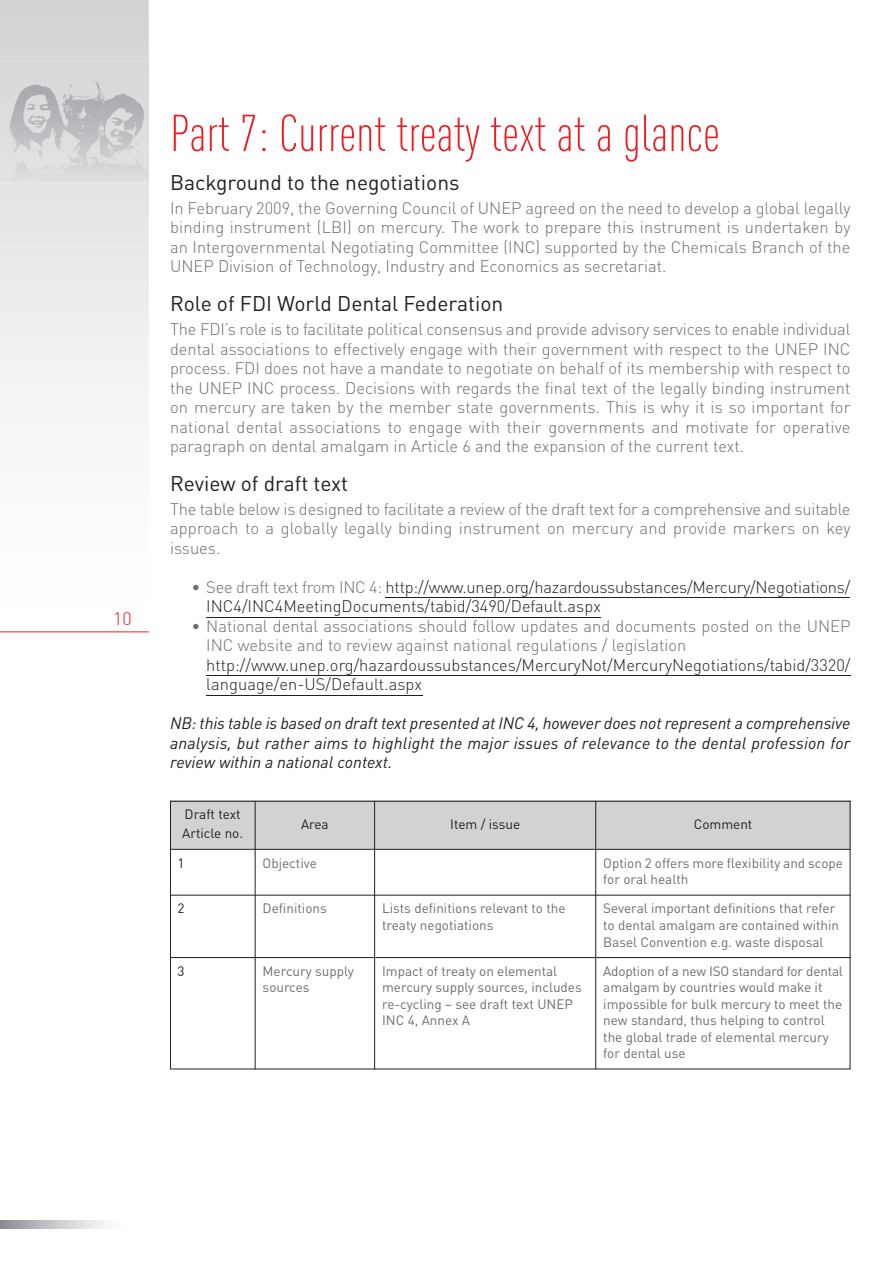
<style>
.page{position:relative;width:893px;height:1263px;background:#fff}
.page>*{position:absolute;margin:0;border:0;box-sizing:border-box;transform-origin:0 0}
.t1{font:300 51px "DIN Cond";color:#ee1d23}
.t2{font:21px "DIN";color:#231f20}
.t3{font:300 18px "DIN";color:#ee1d23}
.t4{font:300 16.5px/19.5px "DIN";color:#6c6d70;text-align:justify}
.t5{font:300 16.5px/19.5px "DIN";color:#231f20}
.t6{font:italic 16.5px/19.5px "DIN";color:#231f20;text-align:justify}
.t7{font:13.5px/16.5px "DIN";color:#6c6d70}
.t8{font:13.5px/19.5px "DIN";color:#231f20}
.s1{color:#6c6d70}
</style>
<div class="page">
<svg style="left:0;top:1220px;width:105px;height:9px"></svg>
<svg style="left:0;top:0;width:149px;height:412px"></svg>
<img style="left:0;top:62px;width:149px;height:122px">
<img style="left:0;top:66px;width:149px;height:117px">
<hr style="left:0;top:631px;width:149px;height:1px;background:#ee1d23">
<hr style="left:386px;top:597px;width:464px;height:1px;background:#231f20">
<hr style="left:206px;top:617px;width:395px;height:1px;background:#231f20">
<hr style="left:206px;top:675px;width:644px;height:1px;background:#231f20">
<hr style="left:206px;top:695px;width:216px;height:1px;background:#231f20">
<div style="left:170px;top:801px;width:85px;height:48px;background:#d1d2d4"></div>
<div style="left:255px;top:801px;width:120px;height:48px;background:#d1d2d4"></div>
<div style="left:375px;top:801px;width:221px;height:48px;background:#d1d2d4"></div>
<div style="left:596px;top:801px;width:254px;height:48px;background:#d1d2d4"></div>
<hr style="left:170px;top:849px;width:680px;height:1px;background:#231f20">
<hr style="left:170px;top:895px;width:680px;height:1px;background:#231f20">
<hr style="left:170px;top:957px;width:680px;height:1px;background:#231f20">
<hr style="left:255px;top:801px;width:1px;height:268px;background:#231f20">
<hr style="left:374px;top:801px;width:1px;height:268px;background:#231f20">
<hr style="left:595px;top:801px;width:1px;height:268px;background:#231f20">
<div style="left:170px;top:801px;width:680px;height:268px;border:1px solid #231f20"></div>
<p class="t3" style="left:113px;top:608px;width:20px">10</p>
<h1 class="t1" style="left:170px;top:115px;width:551px">Part 7: Current treaty text at a glance</h1>
<p class="t2" style="left:170px;top:170px;width:291px">Background to the negotiations</p>
<p class="t4" style="left:170px;top:198px;width:682px">In February 2009, the Governing Council of UNEP agreed on the need to develop a global legally binding instrument (LBI) on mercury. The work to prepare this instrument is undertaken by an Intergovernmental Negotiating Committee (INC) supported by the Chemicals Branch of the UNEP Division of Technology, Industry and Economics as secretariat.</p>
<p class="t2" style="left:170px;top:292px;width:335px">Role of FDI World Dental Federation</p>
<p class="t4" style="left:170px;top:320px;width:682px">The FDI’s role is to facilitate political consensus and provide advisory services to enable individual dental associations to effectively engage with their government with respect to the UNEP INC process. FDI does not have a mandate to negotiate on behalf of its membership with respect to the UNEP INC process. Decisions with regards the final text of the legally binding instrument on mercury are taken by the member state governments. This is why it is so important for national dental associations to engage with their governments and motivate for operative paragraph on dental amalgam in Article 6 and the expansion of the current text.</p>
<p class="t2" style="left:170px;top:471px;width:180px">Review of draft text</p>
<p class="t4" style="left:170px;top:499px;width:682px">The table below is designed to facilitate a review of the draft text for a comprehensive and suitable approach to a globally legally binding instrument on mercury and provide markers on key issues.</p>
<p class="t5" style="left:206px;top:577px;width:646px;text-indent:-15px"><span class="s1">• See draft text from INC 4:</span> http://www.unep.org/hazardoussubstances/Mercury/Negotiations/<br>INC4/INC4MeetingDocuments/tabid/3490/Default.aspx</p>
<p class="t4" style="left:206px;top:616px;width:646px;text-indent:-15px">• National dental associations should follow updates and documents posted on the UNEP<br>INC website and to review against national regulations / legislation</p>
<p class="t5" style="left:206px;top:655px;width:646px">http://www.unep.org/hazardoussubstances/MercuryNot/MercuryNegotiations/tabid/3320/ language/en-US/Default.aspx</p>
<p class="t6" style="left:170px;top:715px;width:682px">NB: this table is based on draft text presented at INC 4, however does not represent a comprehensive analysis, but rather aims to highlight the major issues of relevance to the dental profession for review within a national context.</p>
<p class="t8" style="left:182px;top:804px;width:62px">Draft text<br>Article no.</p>
<p class="t8" style="left:301px;top:814px;width:29px">Area</p>
<p class="t8" style="left:450px;top:814px;width:71px">Item / issue</p>
<p class="t8" style="left:694px;top:814px;width:60px">Comment</p>
<p class="t8" style="left:178px;top:853px;width:9px">1</p>
<p class="t7" style="left:263px;top:855px;width:56px">Objective</p>
<p class="t7" style="left:603px;top:855px;width:241px">Option 2 offers more flexibility and scope for oral health</p>
<p class="t8" style="left:178px;top:899px;width:9px">2</p>
<p class="t7" style="left:263px;top:900px;width:66px">Definitions</p>
<p class="t7" style="left:382px;top:900px;width:185px">Lists definitions relevant to the treaty negotiations</p>
<p class="t7" style="left:603px;top:900px;width:237px">Several important definitions that refer to dental amalgam are contained within<br>Basel Convention e.g. waste disposal</p>
<p class="t8" style="left:178px;top:961px;width:9px">3</p>
<p class="t7" style="left:263px;top:963px;width:93px">Mercury supply sources</p>
<p class="t7" style="left:382px;top:963px;width:201px">Impact of treaty on elemental mercury supply sources, includes re-cycling – see draft text UNEP<br>INC 4, Annex A</p>
<p class="t7" style="left:603px;top:963px;width:241px">Adoption of a new ISO standard for dental amalgam by countries would make it impossible for bulk mercury to meet the new standard, thus helping to control the global trade of elemental mercury for dental use</p>
</div>
